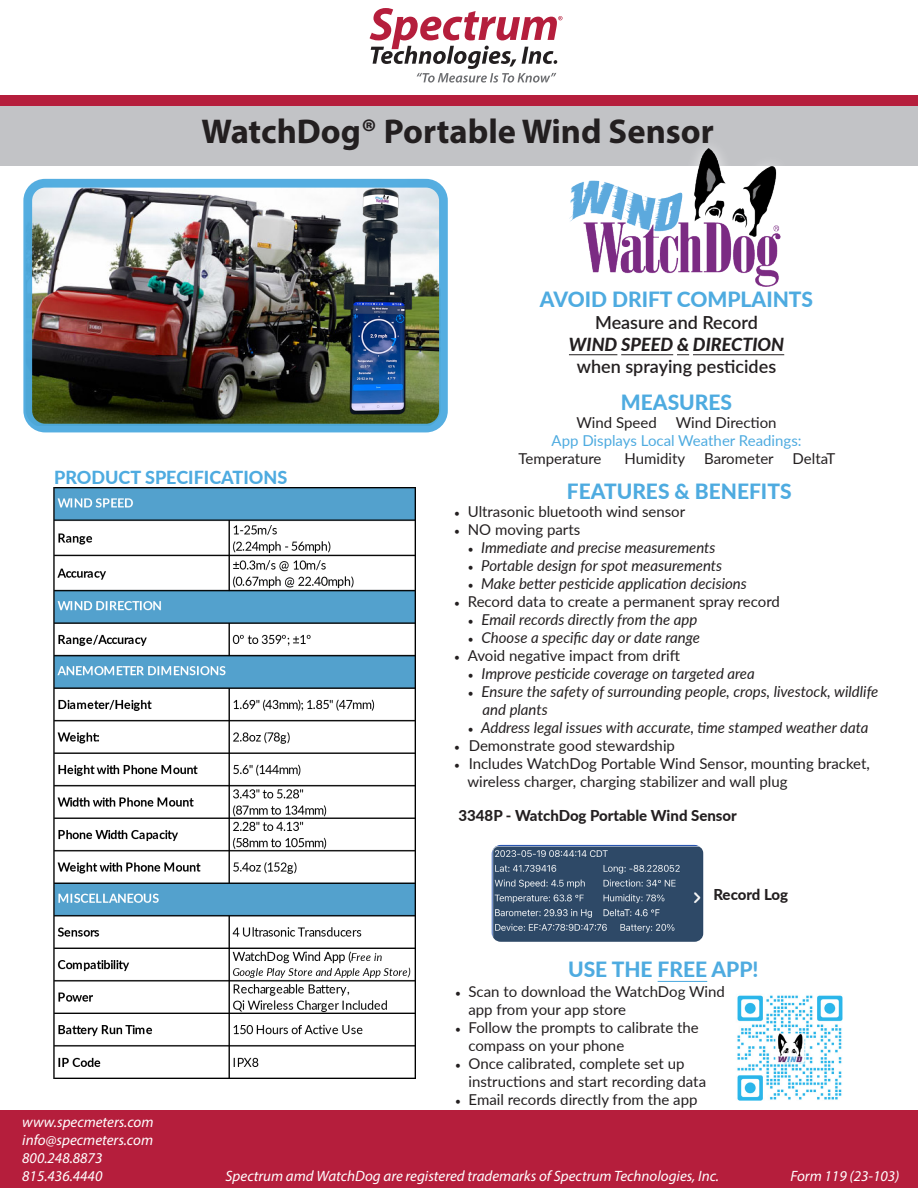
<style>
.page{position:relative;width:918px;height:1188px;background:#fff}
.page>*{position:absolute;margin:0;border:0;box-sizing:border-box;transform-origin:0 0}
.t1{font:700 34.5px "Myriad Pro";color:#231f20}
.t2{font:800 21px "Lato";color:#4eabe0}
.t3{font:600 18px "Lato";color:#231f20}
.t4{font:800 18px "Lato";color:#4eabe0}
.t5{font:italic 800 18px "Lato";color:#231f20}
.t6{font:15px "Lato";color:#231f20}
.t7{font:italic 15px "Lato";color:#231f20}
.t8{font:italic 15px "Myriad Pro";color:#fff}
.t9{font:800 15px "Lato";color:#231f20}
.t10{font:15px "Lato";color:#4eabe0}
.s1{font-family:"Minion Pro"}
.s2{font-family:"Minion Pro";font-style:normal}
</style>
<div class="page">
<div style="left:0;top:105px;width:918px;height:61px;background:#c2c3c6"></div>
<div style="left:0;top:95px;width:918px;height:10px;background:#b51e3c"></div>
<svg style="left:370px;top:8px;width:193px;height:75px"></svg>
<div style="left:558px;top:136px;width:235px;height:164px;background:#fff;opacity:.75"></div>
<img style="left:570px;top:149px;width:211px;height:138px">
<img style="left:53px;top:487px;width:363px;height:592px">
<hr style="left:658px;top:981px;width:49px;height:1px;background:#4eabe0">
<img style="left:737px;top:995px;width:106px;height:106px">
<hr style="left:569px;top:354px;width:48px;height:1px;background:#231f20">
<hr style="left:621px;top:354px;width:52px;height:1px;background:#231f20">
<svg style="left:677px;top:354px;width:12px;height:1px"></svg>
<hr style="left:693px;top:354px;width:91px;height:1px;background:#231f20">
<div style="left:0;top:1110px;width:918px;height:78px;background:#b51e3c"></div>
<img style="left:33px;top:189px;width:253px;height:233px">
<img style="left:286px;top:189px;width:152px;height:233px">
<div style="left:23px;top:179px;width:425px;height:253px;border:9px solid #4eabe0;border-radius:17px"></div>
<img style="left:492px;top:845px;width:211px;height:97px">
<p class="t1" style="left:201px;top:109px;width:514px">WatchDog® Portable Wind Sensor</p>
<p class="t4" style="left:54px;top:464px;width:235px">PRODUCT SPECIFICATIONS</p>
<p class="t2" style="left:540px;top:284px;width:275px">AVOID DRIFT COMPLAINTS</p>
<p class="t3" style="left:595px;top:309px;width:164px">Measure and Record</p>
<p class="t5" style="left:569px;top:331px;width:217px">WIND SPEED &amp; DIRECTION</p>
<p class="t3" style="left:577px;top:353px;width:201px">when spraying pesticides</p>
<p class="t2" style="left:621px;top:386px;width:113px">MEASURES</p>
<p class="t6" style="left:576px;top:412px;width:82px">Wind Speed</p>
<p class="t6" style="left:676px;top:412px;width:102px">Wind Direction</p>
<p class="t10" style="left:552px;top:430px;width:252px">App Displays Local Weather Readings:</p>
<p class="t6" style="left:518px;top:448px;width:85px">Temperature</p>
<p class="t6" style="left:625px;top:448px;width:62px">Humidity</p>
<p class="t6" style="left:704px;top:448px;width:71px">Barometer</p>
<p class="t6" style="left:793px;top:448px;width:44px">DeltaT</p>
<p class="t2" style="left:567px;top:476px;width:226px">FEATURES &amp; BENEFITS</p>
<p class="t6" style="left:454px;top:501px;width:232px"><span class="s1">•</span> Ultrasonic bluetooth wind sensor</p>
<p class="t6" style="left:454px;top:519px;width:127px"><span class="s1">•</span> NO moving parts</p>
<p class="t7" style="left:468px;top:537px;width:249px"><span class="s2">•</span> Immediate and precise measurements</p>
<p class="t7" style="left:468px;top:555px;width:256px"><span class="s2">•</span> Portable design for spot measurements</p>
<p class="t7" style="left:468px;top:573px;width:281px"><span class="s2">•</span> Make better pesticide application decisions</p>
<p class="t6" style="left:454px;top:591px;width:327px"><span class="s1">•</span> Record data to create a permanent spray record</p>
<p class="t7" style="left:468px;top:609px;width:231px"><span class="s2">•</span> Email records directly from the app</p>
<p class="t7" style="left:468px;top:627px;width:234px"><span class="s2">•</span> Choose a specific day or date range</p>
<p class="t6" style="left:454px;top:645px;width:227px"><span class="s1">•</span> Avoid negative impact from drift</p>
<p class="t7" style="left:468px;top:663px;width:289px"><span class="s2">•</span> Improve pesticide coverage on targeted area</p>
<p class="t7" style="left:468px;top:681px;width:412px"><span class="s2">•</span> Ensure the safety of surrounding people, crops, livestock, wildlife</p>
<p class="t7" style="left:483px;top:699px;width:67px">and plants</p>
<p class="t7" style="left:468px;top:717px;width:402px"><span class="s2">•</span> Address legal issues with accurate, time stamped weather data</p>
<p class="t6" style="left:454px;top:735px;width:222px"><span class="s1">•</span> Demonstrate good stewardship</p>
<p class="t6" style="left:454px;top:753px;width:417px"><span class="s1">•</span> Includes WatchDog Portable Wind Sensor, mounting bracket,</p>
<p class="t6" style="left:467px;top:771px;width:322px">wireless charger, charging stabilizer and wall plug</p>
<p class="t9" style="left:459px;top:805px;width:280px">3348P - WatchDog Portable Wind Sensor</p>
<p class="t9" style="left:713px;top:884px;width:76px">Record Log</p>
<p class="t2" style="left:568px;top:953px;width:192px">USE THE FREE APP!</p>
<p class="t6" style="left:455px;top:981px;width:271px"><span class="s1">•</span> Scan to download the WatchDog Wind</p>
<p class="t6" style="left:468px;top:999px;width:159px">app from your app store</p>
<p class="t6" style="left:455px;top:1017px;width:245px"><span class="s1">•</span> Follow the prompts to calibrate the</p>
<p class="t6" style="left:468px;top:1035px;width:157px">compass on your phone</p>
<p class="t6" style="left:455px;top:1053px;width:231px"><span class="s1">•</span> Once calibrated, complete set up</p>
<p class="t6" style="left:468px;top:1071px;width:239px">instructions and start recording data</p>
<p class="t6" style="left:455px;top:1089px;width:244px"><span class="s1">•</span> Email records directly from the app</p>
<p class="t8" style="left:22px;top:1113px;width:133px">www.specmeters.com</p>
<p class="t8" style="left:22px;top:1131px;width:132px">info@specmeters.com</p>
<p class="t8" style="left:22px;top:1149px;width:82px">800.248.8873</p>
<p class="t8" style="left:22px;top:1167px;width:82px">815.436.4440</p>
<p class="t8" style="left:226px;top:1167px;width:495px">Spectrum amd WatchDog are registered trademarks of Spectrum Technologies, Inc.</p>
<p class="t8" style="left:791px;top:1167px;width:110px">Form 119 (23-103)</p>
</div>
